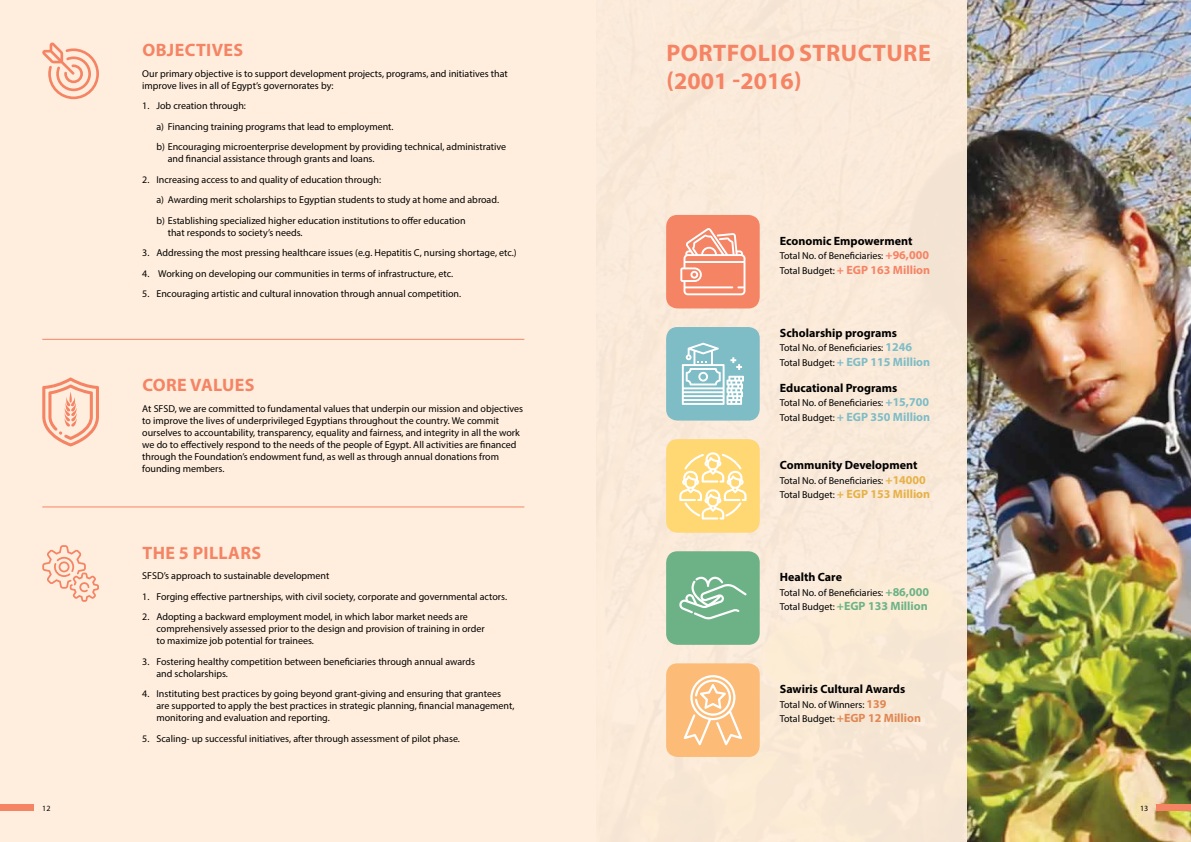
<style>
.page{position:relative;width:1191px;height:842px;background:#fff}
.page>*{position:absolute;margin:0;border:0;box-sizing:border-box;transform-origin:0 0}
.t1{font:700 24px/28.8px "Myriad Pro";letter-spacing:.02em;color:#f58465}
.t2{font:700 18px "Myriad Pro";letter-spacing:.02em;color:#f58465}
.t3{font:700 12px/26.4px "Myriad Pro";color:#000}
.t4{font:700 12px "Myriad Pro";color:#6db286}
.t5{font:700 12px "Myriad Pro";color:#e6b147}
.t6{font:700 12px "Myriad Pro";color:#7ebcc6}
.t7{font:700 12px "Myriad Pro";color:#f58465}
.t8{font:700 12px "Myriad Pro";color:#e08853}
.t9{font:10px/12px "Myriad Pro";color:#000}
.t10{font:8px "Myriad Pro";color:#000}
.s1{font-weight:700;font-size:12px;color:#f58465}
.s2{font-weight:400;font-size:10px;color:#000}
.s3{font-weight:700;font-size:12px;color:#7ebcc6}
.s4{font-weight:400;font-size:10px}
.s5{color:#7ebcc6}
.s6{font-weight:700;font-size:12px;color:#e6b147}
.s7{font-weight:700;font-size:12px;color:#6db286}
.s8{font-weight:700;font-size:12px;color:#e08853}
</style>
<div class="page">
<div style="left:0;top:0;width:966px;height:842px;background:#fed"></div>
<img style="left:966px;top:0;width:225px;height:842px">
<div style="left:666px;top:551px;width:93px;height:94px;background:#6db286;border-radius:11px"></div>
<svg style="left:679px;top:577px;width:67px;height:42px"></svg>
<div style="left:666px;top:439px;width:93px;height:94px;background:#ffd773;border-radius:11px"></div>
<svg style="left:679px;top:452px;width:67px;height:67px"></svg>
<div style="left:666px;top:663px;width:93px;height:94px;background:#fcbb76;border-radius:11px"></div>
<svg style="left:683px;top:675px;width:59px;height:70px"></svg>
<div style="left:666px;top:327px;width:93px;height:94px;background:#7ebcc6;border-radius:11px"></div>
<svg style="left:682px;top:343px;width:62px;height:62px"></svg>
<div style="left:666px;top:215px;width:93px;height:93px;background:#f58465;border-radius:11px"></div>
<svg style="left:680px;top:228px;width:65px;height:67px"></svg>
<svg style="left:42px;top:377px;width:57px;height:69px"></svg>
<svg style="left:42px;top:545px;width:57px;height:57px"></svg>
<svg style="left:42px;top:42px;width:57px;height:57px"></svg>
<hr style="left:42px;top:339px;width:482px;height:1px;background:#f58465">
<hr style="left:42px;top:506px;width:482px;height:1px;background:#f58465">
<div style="left:1156px;top:804px;width:35px;height:7px;background:#f58465"></div>
<div style="left:0;top:804px;width:34px;height:7px;background:#f58465"></div>
<h2 class="t2" style="left:142px;top:38px;width:102px">OBJECTIVES</h2>
<p class="t9" style="left:142px;top:67px;width:367px">Our primary objective is to support development projects, programs, and initiatives that improve lives in all of Egypt’s governorates by:</p>
<p class="t9" style="left:156px;top:95px;width:351px;line-height:20.5px;text-indent:-14px">1. Job creation through:<br>a) Financing training programs that lead to employment.<br>b) Encouraging microenterprise development by providing technical, administrative</p>
<p class="t9" style="left:168px;top:153px;width:208px">and financial assistance through grants and loans.</p>
<p class="t9" style="left:156px;top:169px;width:344px;line-height:20.5px;text-indent:-14px">2. Increasing access to and quality of education through:<br>a) Awarding merit scholarships to Egyptian students to study at home and abroad. b) Establishing specialized higher education institutions to offer education</p>
<p class="t9" style="left:168px;top:226px;width:136px">that responds to society’s needs.</p>
<p class="t9" style="left:142px;top:247px;width:376px">3. Addressing the most pressing healthcare issues (e.g. Hepatitis C, nursing shortage, etc.)</p>
<p class="t9" style="left:142px;top:267px;width:312px">4. Working on developing our communities in terms of infrastructure, etc.</p>
<p class="t9" style="left:142px;top:288px;width:320px">5. Encouraging artistic and cultural innovation through annual competition.</p>
<h2 class="t2" style="left:142px;top:373px;width:114px">CORE VALUES</h2>
<p class="t9" style="left:142px;top:402px;width:382px">At SFSD, we are committed to fundamental values that underpin our mission and objectives to improve the lives of underprivileged Egyptians throughout the country. We commit ourselves to accountability, transparency, equality and fairness, and integrity in all the work we do to effectively respond to the needs of the people of Egypt. All activities are financed through the Foundation’s endowment fund, as well as through annual donations from founding members.</p>
<h2 class="t2" style="left:142px;top:541px;width:120px">THE 5 PILLARS</h2>
<p class="t9" style="left:142px;top:570px;width:189px">SFSD’s approach to sustainable development</p>
<p class="t9" style="left:142px;top:590px;width:366px">1. Forging effective partnerships, with civil society, corporate and governmental actors.</p>
<p class="t9" style="left:156px;top:611px;width:330px;text-indent:-14px">2. Adopting a backward employment model, in which labor market needs are comprehensively assessed prior to the design and provision of training in order to maximize job potential for trainees.</p>
<p class="t9" style="left:156px;top:655px;width:320px;text-indent:-14px">3. Fostering healthy competition between beneficiaries through annual awards and scholarships.</p>
<p class="t9" style="left:156px;top:688px;width:359px;text-indent:-14px">4. Instituting best practices by going beyond grant-giving and ensuring that grantees are supported to apply the best practices in strategic planning, financial management, monitoring and evaluation and reporting.</p>
<p class="t9" style="left:142px;top:732px;width:319px">5. Scaling- up successful initiatives, after through assessment of pilot phase.</p>
<h1 class="t1" style="left:666px;top:37px;width:266px">PORTFOLIO STRUCTURE (2001 -2016)</h1>
<p class="t3" style="left:780px;top:227px;width:134px">Economic Empowerment</p>
<p class="t9" style="left:780px;top:250px;width:151px">Total No. of Beneficiaries: <span class="s1">+96,000</span></p>
<p class="t7" style="left:780px;top:262px;width:152px"><span class="s2">Total Budget:</span> + EGP 163 Million</p>
<p class="t3" style="left:780px;top:319px;width:119px">Scholarship programs</p>
<p class="t9" style="left:780px;top:342px;width:134px">Total No. of Beneficiaries: <span class="s3">1246</span></p>
<p class="t3" style="left:780px;top:348px;width:152px"><span class="s4">Total Budget:</span> <span class="s5">+ EGP 115 Million<br></span>Educational Programs</p>
<p class="t9" style="left:780px;top:397px;width:151px">Total No. of Beneficiaries: <span class="s3">+15,700</span></p>
<p class="t6" style="left:780px;top:409px;width:152px"><span class="s2">Total Budget:</span> + EGP 350 Million</p>
<p class="t3" style="left:780px;top:452px;width:139px">Community Development</p>
<p class="t9" style="left:780px;top:474px;width:148px">Total No. of Beneficiaries: <span class="s6">+14000</span></p>
<p class="t5" style="left:780px;top:486px;width:152px"><span class="s2">Total Budget:</span> + EGP 153 Million</p>
<p class="t3" style="left:780px;top:564px;width:64px">Health Care</p>
<p class="t9" style="left:780px;top:586px;width:151px">Total No. of Beneficiaries: <span class="s7">+86,000</span></p>
<p class="t4" style="left:780px;top:598px;width:149px"><span class="s2">Total Budget:</span> +EGP 133 Million</p>
<p class="t3" style="left:780px;top:676px;width:127px">Sawiris Cultural Awards</p>
<p class="t9" style="left:780px;top:698px;width:108px">Total No. of Winners: <span class="s8">139</span></p>
<p class="t8" style="left:780px;top:710px;width:143px"><span class="s2">Total Budget:</span> +EGP 12 Million</p>
<p class="t10" style="left:42px;top:803px;width:10px">12</p>
<p class="t10" style="left:1140px;top:803px;width:10px">13</p>
</div>
